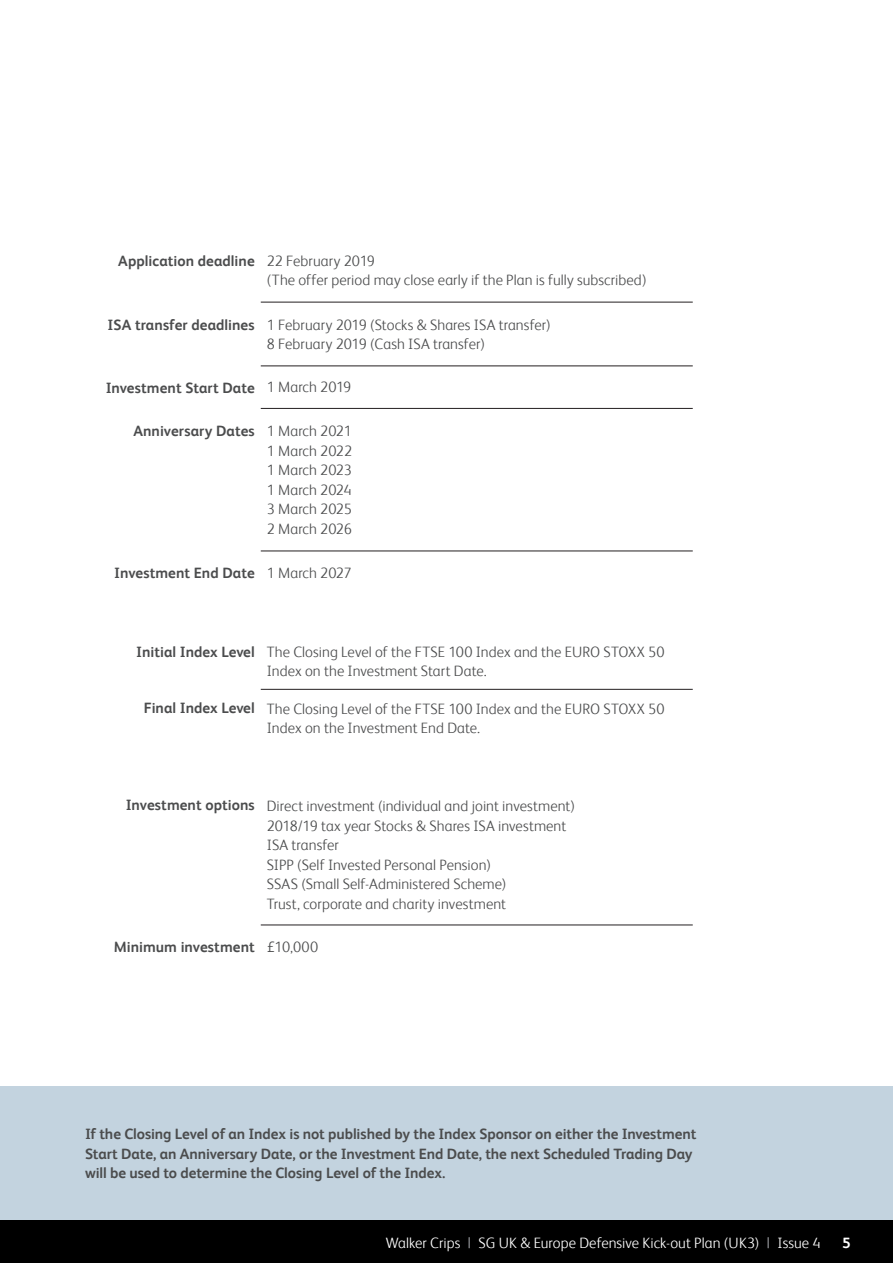
<style>
.page{position:relative;width:893px;height:1263px;background:#fff}
.page>*{position:absolute;margin:0;border:0;box-sizing:border-box;transform-origin:0 0}
.Main_body_text{font:300 15px/19.5px "FS Albert";letter-spacing:.005em;color:#4b4c4d}
.Main_body_text-2{font:700 15px/19.5px "FS Albert";color:#4b4c4d}
.t1{font:300 15px "FS Albert";letter-spacing:.005em;color:#fff}
.WC_SI_new_Table_1B{font:700 15px "FS Albert";color:#4b4c4d}
.t2{font:700 15px "FS Albert";color:#fff}
.s1{font-family:"Frutiger"}
.s2{font-weight:400;color:#939598}
</style>
<div class="page">
<div style="left:0;top:1220px;width:893px;height:43px;background:#000"></div>
<div style="left:0;top:1086px;width:893px;height:134px;background:#c3d3df"></div>
<hr style="left:261px;top:302px;width:432px;height:1px;background:#231f20">
<hr style="left:261px;top:366px;width:432px;height:1px;background:#231f20">
<hr style="left:261px;top:408px;width:432px;height:1px;background:#231f20">
<hr style="left:261px;top:551px;width:432px;height:1px;background:#231f20">
<hr style="left:261px;top:689px;width:432px;height:1px;background:#231f20">
<hr style="left:261px;top:925px;width:432px;height:1px;background:#231f20">
<p class="Main_body_text-2" style="left:118px;top:251px;width:138px">Application deadline</p>
<p class="Main_body_text" style="left:267px;top:251px;width:110px">22 February 2019</p>
<p class="Main_body_text" style="left:267px;top:270px;width:381px">(The offer period may close early if the Plan is fully subscribed)</p>
<p class="Main_body_text-2" style="left:108px;top:315px;width:149px">ISA transfer deadlines</p>
<p class="Main_body_text" style="left:267px;top:315px;width:285px">1 February 2019 (Stocks &amp; Shares ISA transfer)<br>8 February 2019 (Cash ISA transfer)</p>
<p class="Main_body_text-2" style="left:106px;top:377px;width:150px">Investment Start Date</p>
<p class="Main_body_text" style="left:267px;top:377px;width:86px">1 March 2019</p>
<p class="Main_body_text-2" style="left:133px;top:421px;width:123px">Anniversary Dates</p>
<p class="Main_body_text" style="left:267px;top:421px;width:87px;text-align:justify">1 March 2021<br>1 March 2022<br>1 March 2023<br>1 March 2024<br>3 March 2025<br>2 March 2026</p>
<p class="Main_body_text-2" style="left:114px;top:563px;width:142px">Investment End Date</p>
<p class="Main_body_text" style="left:267px;top:562px;width:86px">1 March 2027</p>
<p class="Main_body_text-2" style="left:136px;top:642px;width:120px">Initial Index Level</p>
<p class="Main_body_text" style="left:267px;top:642px;width:399px">The Closing Level of the FTSE 100 Index and the EURO STOXX 50<br>Index on the Investment Start Date.</p>
<p class="WC_SI_new_Table_1B" style="left:144px;top:699px;width:112px">Final Index Level</p>
<p class="Main_body_text" style="left:267px;top:699px;width:399px">The Closing Level of the FTSE 100 Index and the EURO STOXX 50<br>Index on the Investment End Date.</p>
<p class="Main_body_text-2" style="left:126px;top:795px;width:130px">Investment options</p>
<p class="Main_body_text" style="left:267px;top:796px;width:310px">Direct investment (individual and joint investment)<br>2018/19 tax year Stocks &amp; Shares ISA investment ISA transfer<br>SIPP (Self Invested Personal Pension)<br>SSAS (Small Self-Administered Scheme)<br>Trust, corporate and charity investment</p>
<p class="Main_body_text-2" style="left:114px;top:936px;width:142px">Minimum investment</p>
<p class="Main_body_text" style="left:267px;top:937px;width:53px"><span class="s1">£</span>10,000</p>
<p class="Main_body_text-2" style="left:85px;top:1124px;width:613px">If the Closing Level of an Index is not published by the Index Sponsor on either the Investment<br>Start Date, an Anniversary Date, or the Investment End Date, the next Scheduled Trading Day will be used to determine the Closing Level of the Index.</p>
<p class="t1" style="left:386px;top:1234px;width:436px">Walker Crips <span class="s2">|</span> SG UK &amp; Europe Defensive Kick-out Plan (UK3) <span class="s2">|</span> Issue 4</p>
<p class="t2" style="left:842px;top:1234px;width:10px">5</p>
</div>
